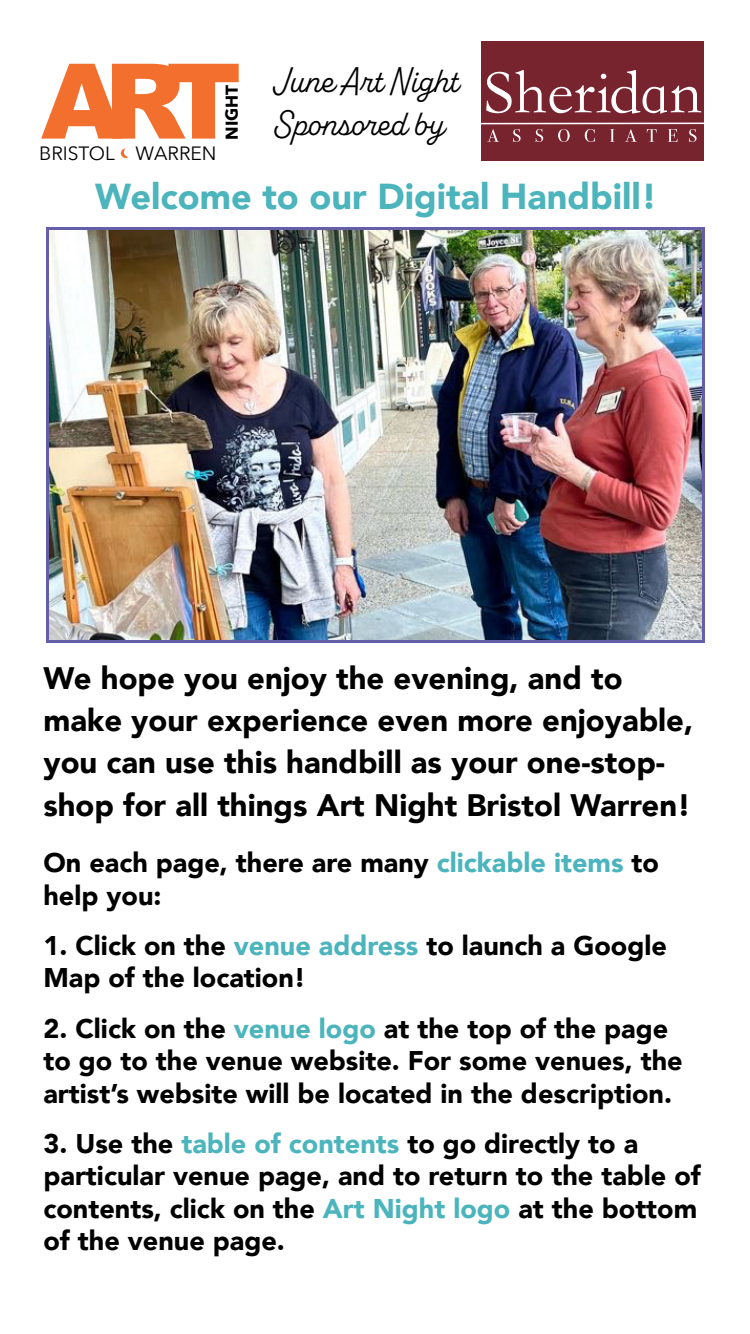
<style>
.page{position:relative;width:750px;height:1334px;background:#fff}
.page>*{position:absolute;margin:0;border:0;box-sizing:border-box;transform-origin:0 0}
.t1{font:900 104.6px "Arial";color:#f36f2d}
.t2{font:900 36px "Avenir";color:#4bb4bc}
.t3{font:36px/43.2px "Alkaline";color:#000}
.t4{font:900 31px/42.4px "Avenir";color:#000}
.t5{font:900 27px/32.4px "Avenir";color:#000}
.t6{font:19.2px "Avenir Next";color:#000}
.t7{font:700 17.1px "Avenir Next";letter-spacing:-.015em;color:#000}
.s1{color:#4bb4bc}
</style>
<div class="page">
<svg style="left:121px;top:148px;width:8px;height:10px"></svg>
<img style="left:50px;top:231px;width:651px;height:408px">
<div style="left:46px;top:227px;width:659px;height:416px;border:3px solid #655ea9"></div>
<svg style="left:481px;top:41px;width:223px;height:120px;background:#853943"></svg>
<h1 class="t1" style="left:41px;top:25px;width:202px">ART</h1>
<p class="t7" style="left:217px;top:140px;width:56px;rotate:-90deg">NIGHT</p>
<p class="t6" style="left:39px;top:137px;width:179px">BRISTOL WARREN</p>
<h2 class="t3" style="left:274px;top:60px;width:186px">June Art Night<br>Sponsored by</h2>
<h2 class="t2" style="left:95px;top:166px;width:563px">Welcome to our Digital Handbill!</h2>
<p class="t4" style="left:44px;top:656px;width:651px">We hope you enjoy the evening, and to make your experience even more enjoyable, you can use this handbill as your one-stop&shy;shop for all things Art Night Bristol Warren!</p>
<p class="t5" style="left:44px;top:846px;width:617px">On each page, there are many <span class="s1">clickable items</span> to help you:</p>
<p class="t5" style="left:44px;top:929px;width:625px">1. Click on the <span class="s1">venue address</span> to launch a Google<br>Map of the location!</p>
<p class="t5" style="left:44px;top:1012px;width:641px">2. Click on the <span class="s1">venue logo</span> at the top of the page to go to the venue website. For some venues, the artist’s website will be located in the description.</p>
<p class="t5" style="left:44px;top:1127px;width:659px">3. Use the <span class="s1">table of contents</span> to go directly to a particular venue page, and to return to the table of contents, click on the <span class="s1">Art Night logo</span> at the bottom of the venue page.</p>
</div>
